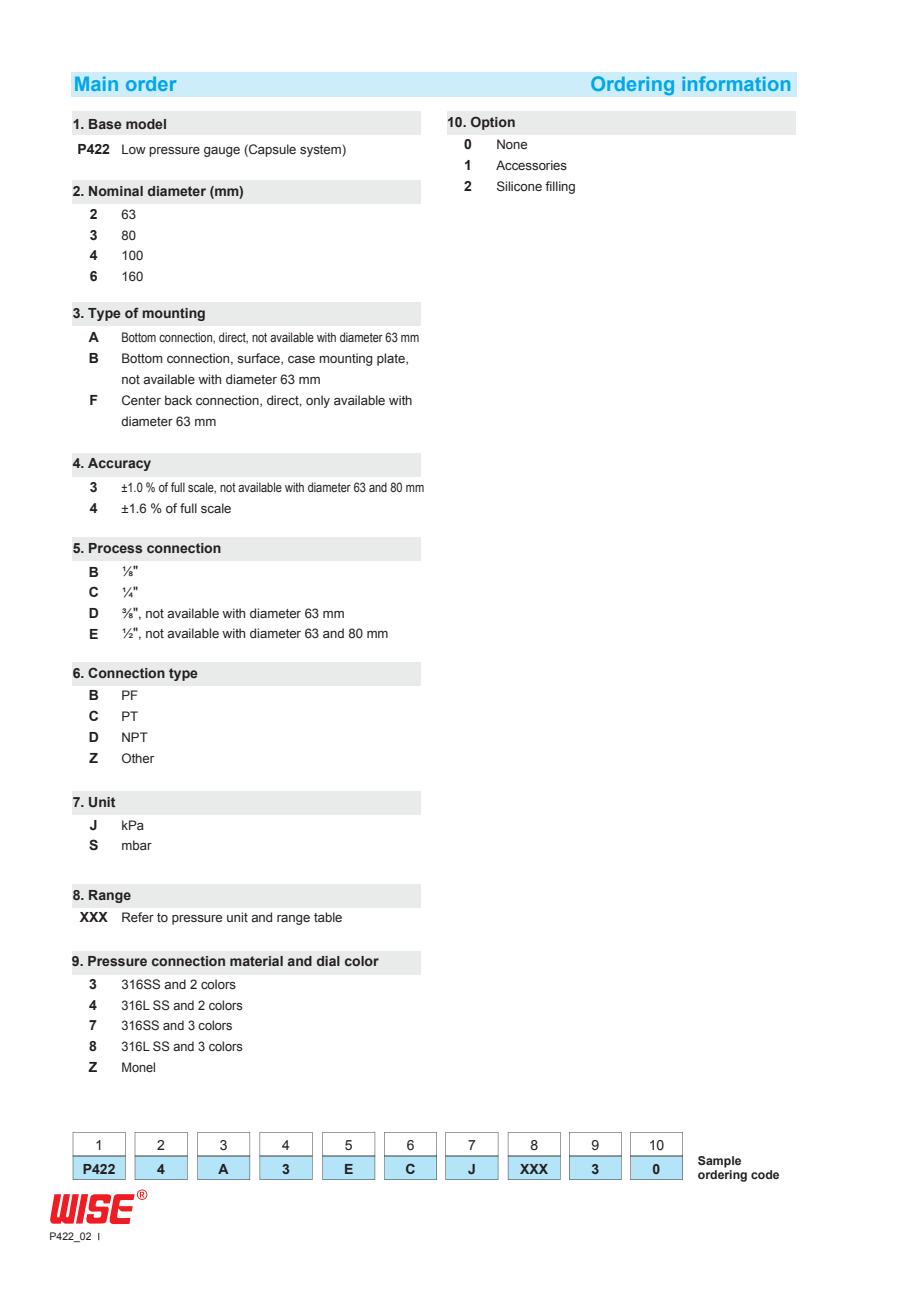
<style>
.page{position:relative;width:918px;height:1300px;background:#fff}
.page>*{position:absolute;margin:0;border:0;box-sizing:border-box;transform-origin:0 0}
.t1{font:700 20.12px "Arial";color:#00a7e9}
.t2{font:700 14px/20.8px "Arial";color:#231f20}
.t3{font:14px "Arial";color:#231f20}
.t4{font:13.12px/20.8px "Arial";color:#231f20}
.t5{font:13.12px/20.8px "Arial";color:#231f20;scale:.84 1}
.t6{font:700 12.25px/14.7px "Arial";color:#231f20}
.t7{font:10.5px "Arial";color:#231f20}
.s1{font-size:14.35px}
.s2{font-weight:700;font-size:14px}
</style>
<div class="page">
<svg style="left:50px;top:1189px;width:97px;height:35px"></svg>
<div style="left:72px;top:111px;width:349px;height:24px;background:#e9eaea"></div>
<div style="left:72px;top:181px;width:349px;height:23px;background:#e9eaea"></div>
<div style="left:72px;top:302px;width:349px;height:24px;background:#e9eaea"></div>
<div style="left:72px;top:453px;width:349px;height:23px;background:#e9eaea"></div>
<div style="left:71px;top:72px;width:726px;height:24px;background:#cdedfa"></div>
<svg style="left:73px;top:1132px;width:53px;height:48px"></svg>
<svg style="left:135px;top:1132px;width:53px;height:48px"></svg>
<svg style="left:197px;top:1132px;width:53px;height:48px"></svg>
<svg style="left:260px;top:1132px;width:52px;height:48px"></svg>
<svg style="left:322px;top:1132px;width:53px;height:48px"></svg>
<svg style="left:384px;top:1132px;width:53px;height:48px"></svg>
<svg style="left:445px;top:1132px;width:53px;height:48px"></svg>
<svg style="left:508px;top:1132px;width:52px;height:48px"></svg>
<svg style="left:569px;top:1132px;width:53px;height:48px"></svg>
<svg style="left:630px;top:1132px;width:53px;height:48px"></svg>
<div style="left:72px;top:791px;width:349px;height:24px;background:#e9eaea"></div>
<div style="left:72px;top:662px;width:349px;height:24px;background:#e9eaea"></div>
<div style="left:72px;top:884px;width:349px;height:24px;background:#e9eaea"></div>
<div style="left:72px;top:950px;width:349px;height:24px;background:#e9eaea"></div>
<div style="left:447px;top:111px;width:349px;height:24px;background:#e9eaea"></div>
<div style="left:72px;top:537px;width:349px;height:23px;background:#e9eaea"></div>
<h1 class="t1" style="left:74px;top:71px;width:104px">Main order</h1>
<h1 class="t1" style="left:590px;top:71px;width:203px">Ordering information</h1>
<p class="t2" style="left:77px;top:112px;width:91px;line-height:25.2px;text-indent:-5px">1. Base model<br>P422</p>
<p class="t2" style="left:90px;top:181px;width:156px;line-height:22.2px;text-indent:-17px">2. Nominal diameter (mm)<br>2</p>
<p class="t2" style="left:90px;top:225px;width:9px;text-align:justify">3<br>4<br>6</p>
<p class="t4" style="left:121px;top:139px;width:226px">Low pressure gauge (Capsule system)</p>
<p class="t4" style="left:121px;top:204px;width:23px">63<br>80<br>100<br>160</p>
<p class="t2" style="left:89px;top:302px;width:118px;line-height:24px;text-indent:-16px">3. Type of mounting<br>A</p>
<p class="t2" style="left:89px;top:348px;width:12px">B</p>
<p class="t2" style="left:89px;top:390px;width:10px">F</p>
<p class="t5" style="left:121px;top:327px;width:356px">Bottom connection, direct, not available with diameter 63 mm Bottom connection, surface, case mounting plate, not available with diameter 63 mm<br>Center back connection, direct, only available with diameter 63 mm</p>
<p class="t2" style="left:90px;top:452px;width:63px;line-height:23.4px;text-indent:-17px">4. Accuracy<br>3</p>
<p class="t2" style="left:90px;top:498px;width:9px">4</p>
<p class="t2" style="left:89px;top:536px;width:134px;line-height:24px;text-indent:-16px">5. Process connection<br>B</p>
<p class="t2" style="left:89px;top:582px;width:12px;text-align:justify">C D E</p>
<p class="t5" style="left:121px;top:477px;width:362px">±1.0 % of full scale, not available with diameter 63 and 80 mm ±1.6 % of full scale</p>
<p class="t4" style="left:122px;top:561px;width:268px">⅛<span class="s1">"<br></span>¼<span class="s1">"<br></span>⅜<span class="s1">"</span>, not available with diameter 63 mm<br>½<span class="s1">"</span>, not available with diameter 63 and 80 mm</p>
<p class="t2" style="left:89px;top:662px;width:111px;line-height:22.2px;text-indent:-16px">6. Connection type<br>B</p>
<p class="t2" style="left:89px;top:706px;width:12px;text-align:justify">C D Z</p>
<p class="t4" style="left:121px;top:685px;width:34px">PF<br>PT<br>NPT<br>Other</p>
<p class="t2" style="left:73px;top:791px;width:44px;line-height:22.2px;text-align:center">7. Unit<br>J</p>
<p class="t2" style="left:89px;top:835px;width:11px">S</p>
<p class="t4" style="left:121px;top:814px;width:31px">kPa mbar</p>
<p class="t2" style="left:73px;top:885px;width:60px">8. Range</p>
<p class="t4" style="left:80px;top:907px;width:264px"><span class="s2">XXX</span> Refer to pressure unit and range table</p>
<p class="t2" style="left:89px;top:951px;width:291px;line-height:22.2px;text-indent:-17px">9. Pressure connection material and dial color<br>3</p>
<p class="t2" style="left:89px;top:994px;width:10px;text-align:justify">4<br>7<br>8<br>Z</p>
<p class="t4" style="left:121px;top:974px;width:123px">316SS and 2 colors<br>316L SS and 2 colors<br>316SS and 3 colors<br>316L SS and 3 colors<br>Monel</p>
<p class="t2" style="left:464px;top:111px;width:53px;line-height:22.2px;text-indent:-17px">10. Option<br>0</p>
<p class="t2" style="left:464px;top:155px;width:9px">1<br>2</p>
<p class="t4" style="left:496px;top:134px;width:81px">None<br>Accessories<br>Silicone filling</p>
<p class="t3" style="left:95px;top:1135px;width:9px">1</p>
<p class="t3" style="left:157px;top:1135px;width:9px">2</p>
<p class="t3" style="left:220px;top:1135px;width:9px">3</p>
<p class="t3" style="left:282px;top:1135px;width:9px">4</p>
<p class="t3" style="left:345px;top:1135px;width:9px">5</p>
<p class="t3" style="left:407px;top:1135px;width:9px">6</p>
<p class="t3" style="left:468px;top:1135px;width:9px">7</p>
<p class="t3" style="left:530px;top:1135px;width:9px">8</p>
<p class="t2" style="left:157px;top:1159px;width:9px">4</p>
<p class="t2" style="left:219px;top:1159px;width:12px">A</p>
<p class="t2" style="left:282px;top:1159px;width:9px">3</p>
<p class="t2" style="left:344px;top:1159px;width:11px">E</p>
<p class="t2" style="left:405px;top:1159px;width:12px">C</p>
<p class="t2" style="left:468px;top:1159px;width:9px">J</p>
<p class="t2" style="left:520px;top:1159px;width:30px">XXX</p>
<p class="t2" style="left:83px;top:1159px;width:34px">P422</p>
<p class="t7" style="left:50px;top:1229px;width:44px">P422_02</p>
<p class="t3" style="left:591px;top:1135px;width:9px">9</p>
<p class="t2" style="left:591px;top:1159px;width:9px">3</p>
<p class="t3" style="left:649px;top:1135px;width:17px">10</p>
<p class="t2" style="left:652px;top:1159px;width:9px">0</p>
<p class="t6" style="left:698px;top:1153px;width:83px">Sample ordering code</p>
</div>
